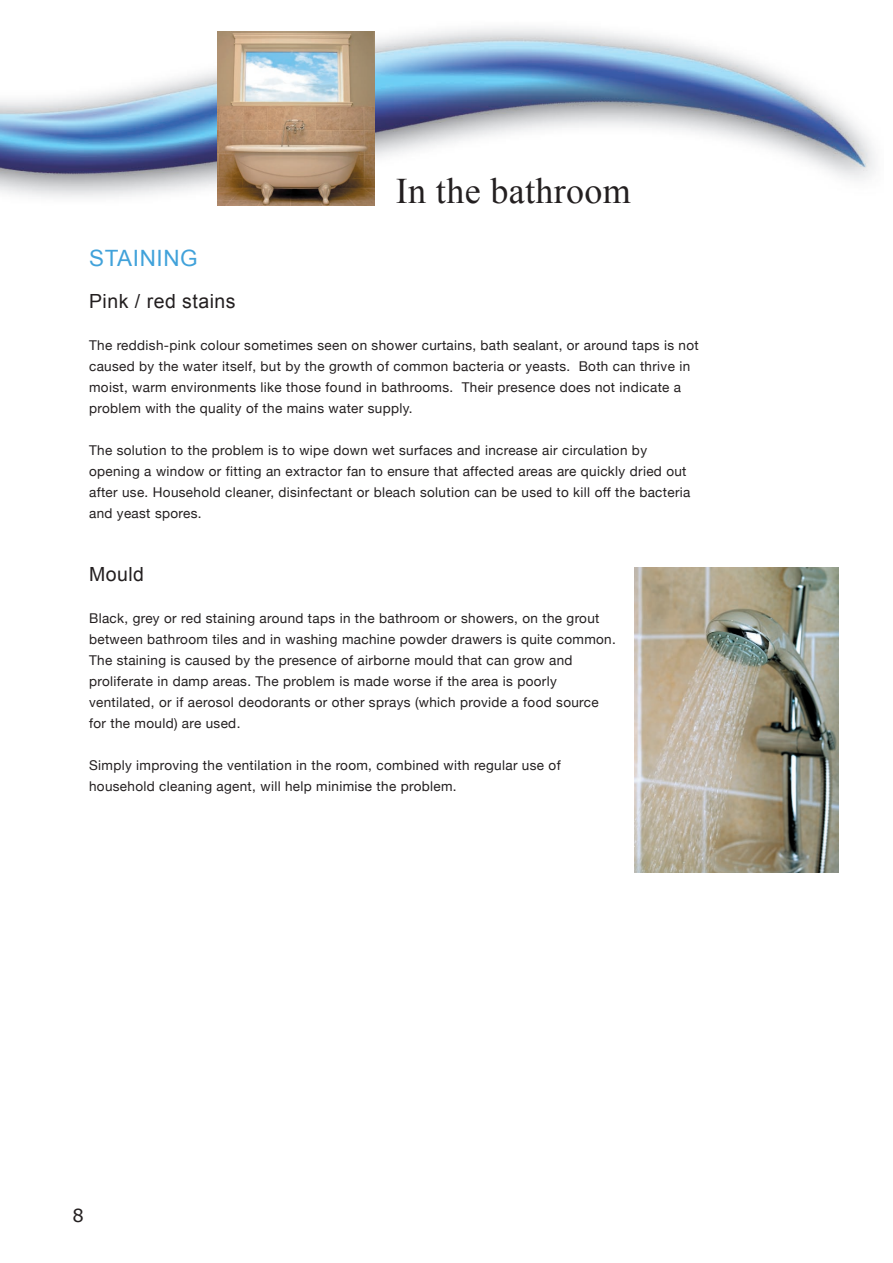
<style>
.page{position:relative;width:893px;height:1263px;background:#fff}
.page>*{position:absolute;margin:0;border:0;box-sizing:border-box;transform-origin:0 0}
.t1{font:36px "Times New Roman";letter-spacing:.01em;color:#231f20}
.t2{font:22.5px "Arial";letter-spacing:.025em;color:#41a2da}
.t3{font:19.5px "Arial";letter-spacing:.025em;color:#231f20}
.t4{font:18px "Verdana";color:#231f20}
.t5{font:13.5px/21px "Helvetica Neue";letter-spacing:.025em;color:#231f20}
</style>
<div class="page">
<img style="left:0;top:27px;width:875px;height:179px">
<img style="left:218px;top:31px;width:157px;height:175px">
<img style="left:635px;top:567px;width:204px;height:305px">
<h1 class="t1" style="left:396px;top:170px;width:236px">In the bathroom</h1>
<h2 class="t2" style="left:89px;top:245px;width:110px">STAINING</h2>
<h3 class="t3" style="left:89px;top:290px;width:148px">Pink / red stains</h3>
<p class="t5" style="left:89px;top:334px;width:611px">The reddish-pink colour sometimes seen on shower curtains, bath sealant, or around taps is not caused by the water itself, but by the growth of common bacteria or yeasts. Both can thrive in moist, warm environments like those found in bathrooms. Their presence does not indicate a problem with the quality of the mains water supply.</p>
<p class="t5" style="left:89px;top:439px;width:603px">The solution to the problem is to wipe down wet surfaces and increase air circulation by opening a window or fitting an extractor fan to ensure that affected areas are quickly dried out after use. Household cleaner, disinfectant or bleach solution can be used to kill off the bacteria and yeast spores.</p>
<h3 class="t3" style="left:89px;top:563px;width:57px">Mould</h3>
<p class="t5" style="left:89px;top:607px;width:528px">Black, grey or red staining around taps in the bathroom or showers, on the grout between bathroom tiles and in washing machine powder drawers is quite common.<br>The staining is caused by the presence of airborne mould that can grow and proliferate in damp areas. The problem is made worse if the area is poorly ventilated, or if aerosol deodorants or other sprays (which provide a food source for the mould) are used.</p>
<p class="t5" style="left:89px;top:754px;width:473px">Simply improving the ventilation in the room, combined with regular use of household cleaning agent, will help minimise the problem.</p>
<h3 class="t4" style="left:73px;top:1204px;width:13px">8</h3>
</div>
